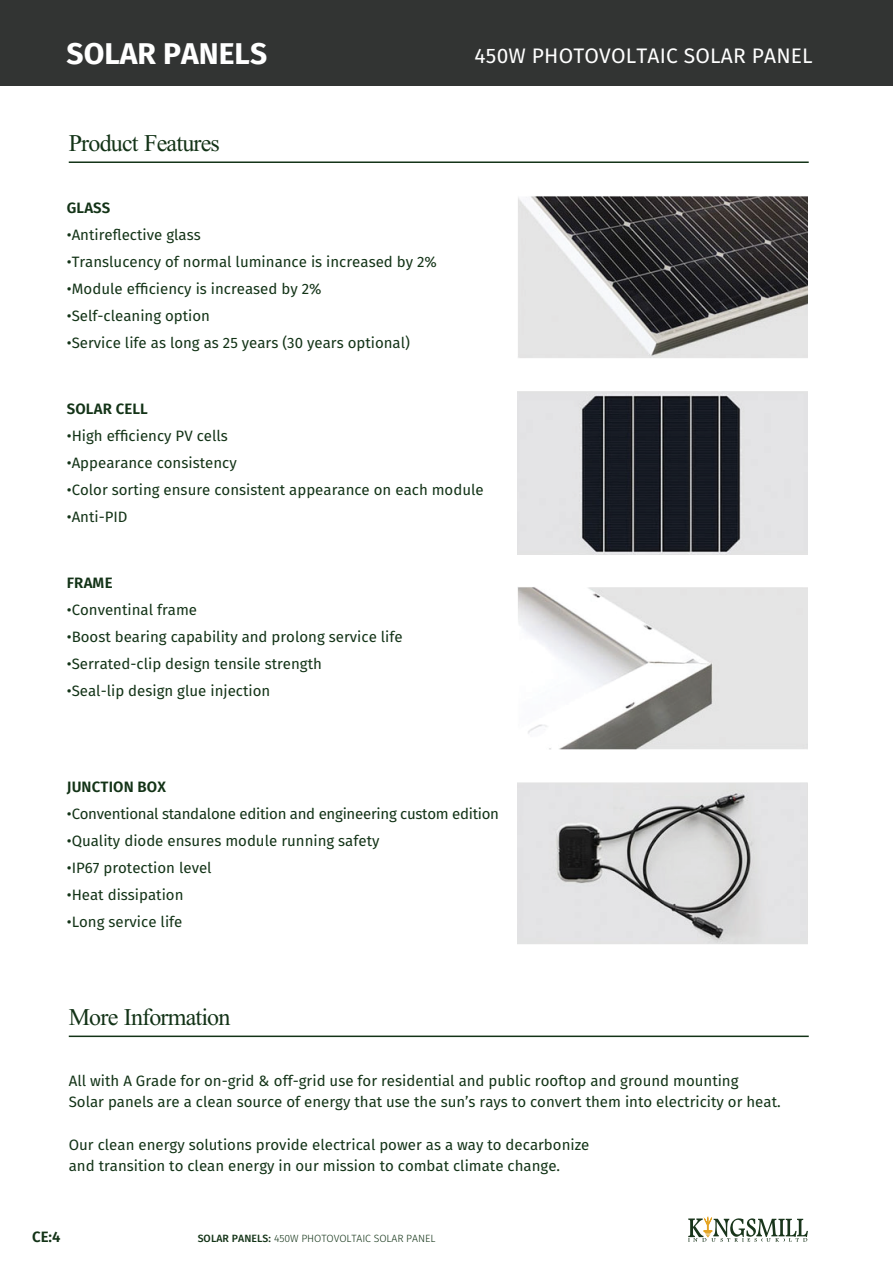
<style>
.page{position:relative;width:893px;height:1263px;background:#fff}
.page>*{position:absolute;margin:0;border:0;box-sizing:border-box;transform-origin:0 0}
.t1{font:700 30px "Fira Sans";color:#fff}
.t2{font:24px "Arm Times ST";letter-spacing:-.035em;color:#133317}
.t3{font:21px "Fira Sans";letter-spacing:.01em;color:#fff}
.t4{font:15px/21.3px "Fira Sans";color:#133317}
.t5{font:15px "Fira Sans";letter-spacing:-.02em;color:#133317}
.t6{font:600 15px "Fira Sans";letter-spacing:.01em;color:#133317}
.t7{font:300 10.5px "Fira Sans";letter-spacing:-.01em;color:#133317}
.s1{font-weight:500}
</style>
<div class="page">
<img style="left:518px;top:196px;width:289px;height:162px">
<img style="left:517px;top:392px;width:290px;height:162px">
<img style="left:517px;top:783px;width:290px;height:161px">
<div style="left:0;top:0;width:893px;height:85px;background:#323433"></div>
<svg style="left:688px;top:1216px;width:120px;height:26px"></svg>
<hr style="left:69px;top:1035px;width:740px;height:2px;background:#133317">
<hr style="left:69px;top:161px;width:740px;height:2px;background:#133317">
<img style="left:517px;top:587px;width:290px;height:162px">
<h1 class="t1" style="left:67px;top:28px;width:202px">SOLAR PANELS</h1>
<h2 class="t2" style="left:69px;top:129px;width:153px">Product Features</h2>
<p class="t6" style="left:67px;top:196px;width:45px">GLASS</p>
<p class="t4" style="left:67px;top:224px;width:135px">•Antireflective glass</p>
<p class="t4" style="left:67px;top:251px;width:372px">•Translucency of normal luminance is increased by 2%</p>
<p class="t4" style="left:67px;top:278px;width:256px">•Module efficiency is increased by 2%</p>
<p class="t4" style="left:67px;top:305px;width:145px">•Self-cleaning option</p>
<p class="t4" style="left:67px;top:332px;width:345px">•Service life as long as 25 years (30 years optional)</p>
<h3 class="t3" style="left:475px;top:40px;width:340px">450W PHOTOVOLTAIC SOLAR PANEL</h3>
<p class="t6" style="left:67px;top:397px;width:83px">SOLAR CELL</p>
<p class="t4" style="left:67px;top:425px;width:163px">•High efficiency PV cells</p>
<p class="t4" style="left:67px;top:452px;width:171px">•Appearance consistency</p>
<p class="t4" style="left:67px;top:479px;width:418px">•Color sorting ensure consistent appearance on each module</p>
<p class="t4" style="left:67px;top:506px;width:62px">•Anti-PID</p>
<p class="t6" style="left:67px;top:571px;width:47px">FRAME</p>
<p class="t4" style="left:67px;top:599px;width:132px">•Conventinal frame</p>
<p class="t4" style="left:67px;top:626px;width:337px">•Boost bearing capability and prolong service life</p>
<p class="t4" style="left:67px;top:653px;width:257px">•Serrated-clip design tensile strength</p>
<p class="t4" style="left:67px;top:680px;width:205px">•Seal-lip design glue injection</p>
<p class="t6" style="left:67px;top:775px;width:101px">JUNCTION BOX</p>
<p class="t5" style="left:67px;top:803px;width:434px">•Conventional standalone edition and engineering custom edition</p>
<p class="t4" style="left:67px;top:830px;width:314px">•Quality diode ensures module running safety</p>
<p class="t4" style="left:67px;top:857px;width:146px">•IP67 protection level</p>
<p class="t4" style="left:67px;top:884px;width:118px">•Heat dissipation</p>
<p class="t4" style="left:67px;top:911px;width:117px">•Long service life</p>
<h2 class="t2" style="left:69px;top:1003px;width:163px">More Information</h2>
<p class="t4" style="left:69px;top:1069px;width:713px">All with A Grade for on-grid &amp; off-grid use for residential and public rooftop and ground mounting<br>Solar panels are a clean source of energy that use the sun’s rays to convert them into electricity or heat.</p>
<p class="t4" style="left:69px;top:1133px;width:522px">Our clean energy solutions provide electrical power as a way to decarbonize and transition to clean energy in our mission to combat climate change.</p>
<p class="t6" style="left:32px;top:1224px;width:30px">CE:4</p>
<p class="t7" style="left:198px;top:1230px;width:239px"><span class="s1">SOLAR PANELS:</span> 450W PHOTOVOLTAIC SOLAR PANEL</p>
</div>
